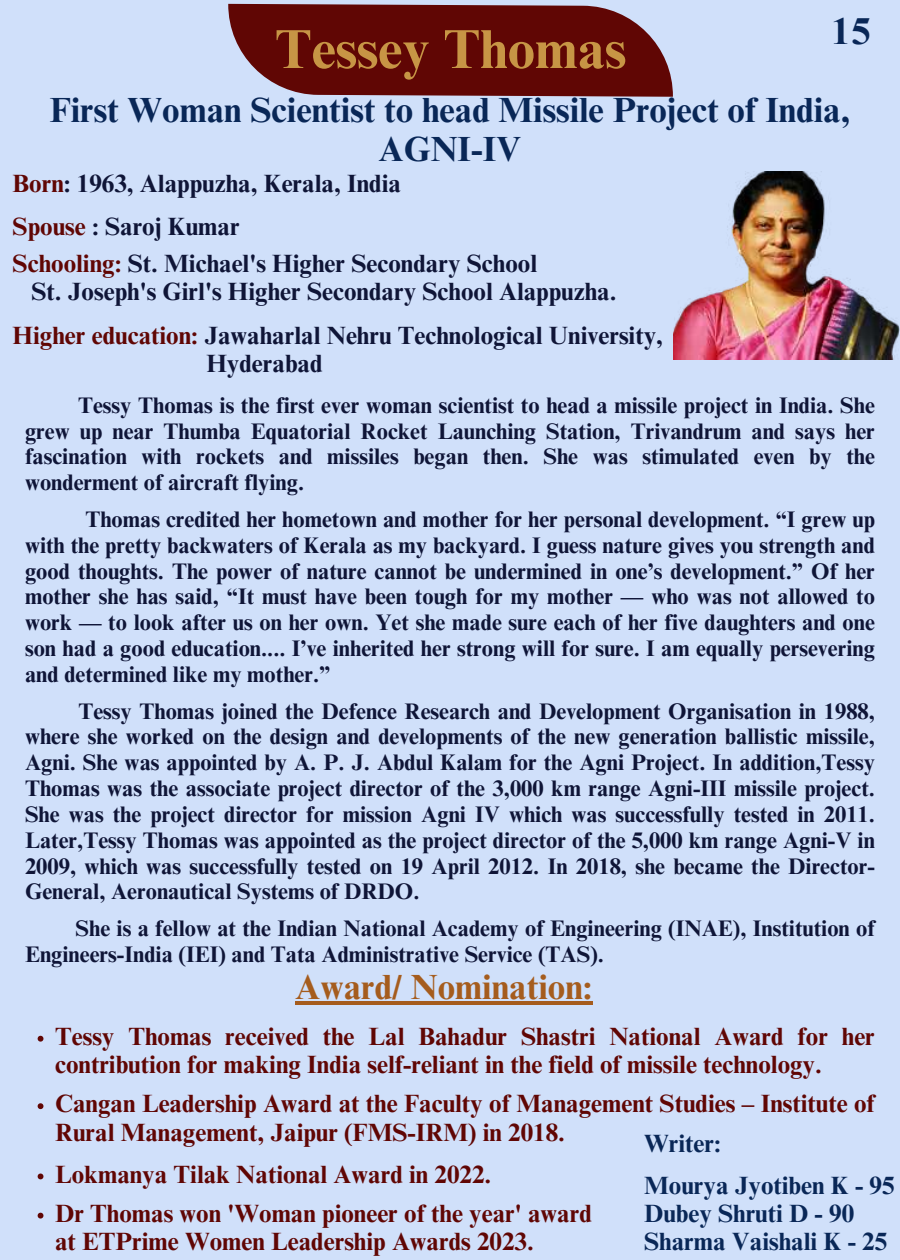
<style>
.page{position:relative;width:900px;height:1260px;background:#d0e0fa}
.page>*{position:absolute;margin:0;border:0;box-sizing:border-box;transform-origin:0 0}
.t1{font:700 55px "Times NRMT Pro";color:#c79545}
.t2{font:700 37.5px "Times NRMT Pro";color:#092757}
.t3{font:700 35px/39.5px "Times NRMT Pro";color:#092757;text-align:center}
.t4{font:700 35px "Times NRMT Pro";color:#a55c1d}
.t5{font:700 25px/28.2px "Times NRMT Pro";color:#600604}
.t6{font:700 25px/28.8px "Times NRMT Pro";color:#0f1537}
.t7{font:700 25px/41.8px "Times NRMT Pro";color:#092757}
.t8{font:700 22.5px/25.8px "Times NRMT Pro";color:#0f1537;text-align:justify}
.s1{color:#600604}
</style>
<div class="page">
<svg style="left:228px;top:4px;width:444px;height:93px;background:#6c1d1e"></svg>
<img style="left:673px;top:172px;width:227px;height:187px">
<hr style="left:295px;top:1002px;width:288px;height:3px;background:#a55c1d">
<svg style="left:583px;top:1002px;width:9px;height:3px"></svg>
<svg style="left:38px;top:1036px;width:5px;height:6px"></svg>
<svg style="left:38px;top:1103px;width:5px;height:6px"></svg>
<svg style="left:38px;top:1174px;width:5px;height:5px"></svg>
<svg style="left:38px;top:1213px;width:5px;height:6px"></svg>
<h2 class="t2" style="left:832px;top:17px;width:41px">15</h2>
<h1 class="t1" style="left:275px;top:29px;width:353px">Tessey Thomas</h1>
<h3 class="t3" style="left:50px;top:95px;width:802px">First Woman Scientist to head Missile Project of India,<br>AGNI-IV</h3>
<p class="t6" style="left:13px;top:165px;width:390px;line-height:43px"><span class="s1">Born</span>: 1963, Alappuzha, Kerala, India<br><span class="s1">Spouse</span> : Saroj Kumar</p>
<p class="t6" style="left:31px;top:252px;width:587px;text-indent:-19px"><span class="s1">Schooling:</span> St. Michael's Higher Secondary School<br>St. Joseph's Girl's Higher Secondary School Alappuzha.</p>
<p class="t6" style="left:206px;top:324px;width:458px;text-indent:-194px"><span class="s1">Higher education:</span> Jawaharlal Nehru Technological University,<br>Hyderabad</p>
<p class="t8" style="left:25px;top:395px;width:851px;text-indent:53px">Tessy Thomas is the first ever woman scientist to head a missile project in India. She grew up near Thumba Equatorial Rocket Launching Station, Trivandrum and says her fascination with rockets and missiles began then. She was stimulated even by the wonderment of aircraft flying.</p>
<p class="t8" style="left:25px;top:509px;width:851px;text-indent:60px">Thomas credited her hometown and mother for her personal development. “I grew up with the pretty backwaters of Kerala as my backyard. I guess nature gives you strength and good thoughts. The power of nature cannot be undermined in one’s development.” Of her mother she has said, “It must have been tough for my mother — who was not allowed to work — to look after us on her own. Yet she made sure each of her five daughters and one son had a good education.... I’ve inherited her strong will for sure. I am equally persevering and determined like my mother.”</p>
<p class="t8" style="left:25px;top:701px;width:851px;text-indent:53px">Tessy Thomas joined the Defence Research and Development Organisation in 1988, where she worked on the design and developments of the new generation ballistic missile, Agni. She was appointed by A. P. J. Abdul Kalam for the Agni Project. In addition,Tessy Thomas was the associate project director of the 3,000 km range Agni-III missile project.<br>She was the project director for mission Agni IV which was successfully tested in 2011.<br>Later,Tessy Thomas was appointed as the project director of the 5,000 km range Agni-V in 2009, which was successfully tested on 19 April 2012. In 2018, she became the Director-General, Aeronautical Systems of DRDO.</p>
<p class="t8" style="left:25px;top:918px;width:851px;text-indent:51px">She is a fellow at the Indian National Academy of Engineering (INAE), Institution of<br>Engineers-India (IEI) and Tata Administrative Service (TAS).</p>
<h3 class="t4" style="left:295px;top:974px;width:299px">Award/ Nomination:</h3>
<p class="t5" style="left:55px;top:1025px;width:821px">Tessy Thomas received the Lal Bahadur Shastri National Award for her contribution for making India self-reliant in the field of missile technology.</p>
<p class="t5" style="left:55px;top:1093px;width:821px">Cangan Leadership Award at the Faculty of Management Studies – Institute of<br>Rural Management, Jaipur (FMS-IRM) in 2018.</p>
<p class="t7" style="left:644px;top:1126px;width:252px">Writer:<br>Mourya Jyotiben K - 95</p>
<p class="t7" style="left:644px;top:1202px;width:245px;line-height:28px">Dubey Shruti D - 90<br>Sharma Vaishali K - 25</p>
<p class="t5" style="left:55px;top:1158px;width:538px;line-height:39.2px">Lokmanya Tilak National Award in 2022.<br>Dr Thomas won 'Woman pioneer of the year' award</p>
<p class="t5" style="left:55px;top:1231px;width:480px">at ETPrime Women Leadership Awards 2023.</p>
</div>
